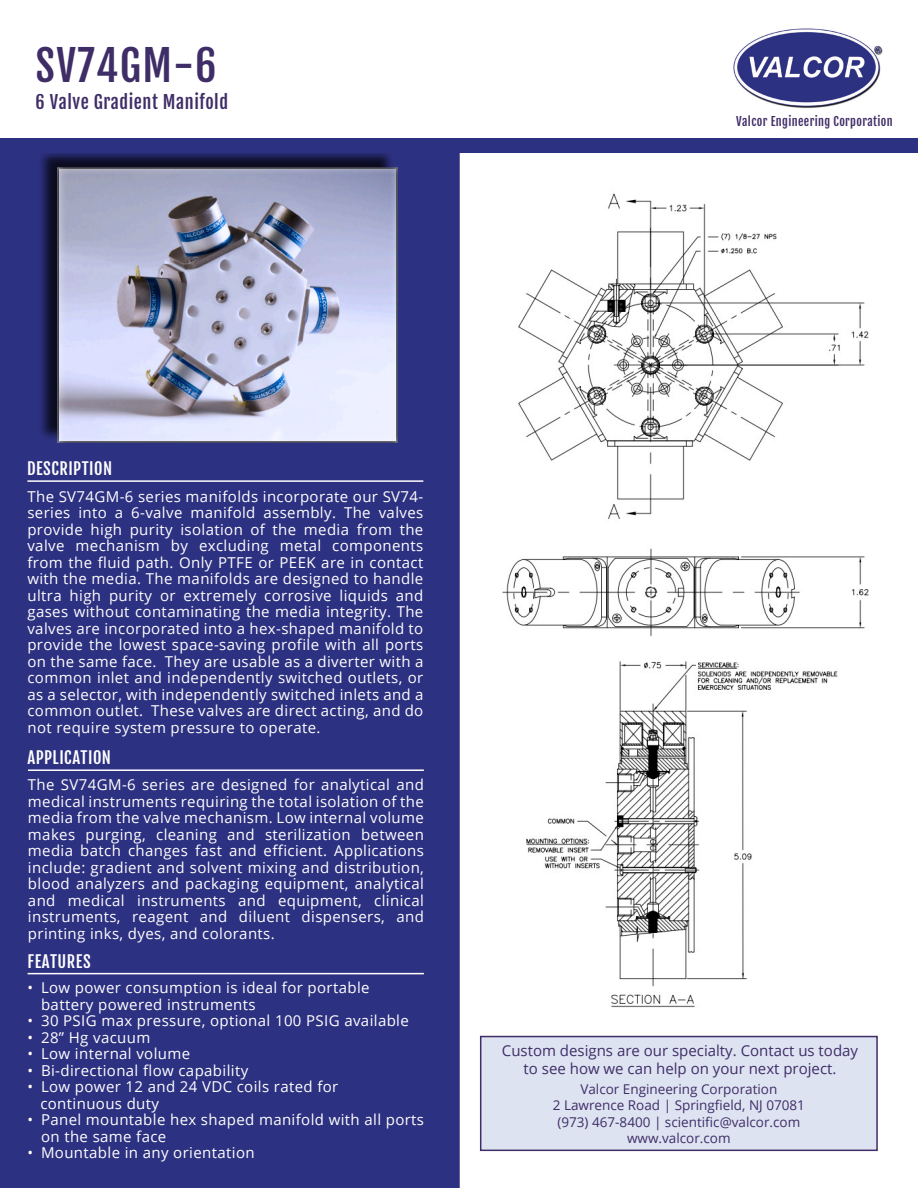
<style>
.page{position:relative;width:918px;height:1188px;background:#fff}
.page>*{position:absolute;margin:0;border:0;box-sizing:border-box;transform-origin:0 0}
.Main_Head{font:42px "Fjalla One";letter-spacing:.03em;color:#3f2d67}
.Subheading{font:18px "Fjalla One";letter-spacing:.03em;color:#3f2d67}
.Desc_Feat_App_HEADER{font:16.5px "Fjalla One";letter-spacing:.03em;color:#fff}
.Grey_bar_HEADER{font:15px/16.5px "Open Sans";letter-spacing:.025em;color:#fff}
.Desc_Feat_App_HEADER-2{font:15px "Open Sans";color:#3f2d67}
.Desc_Feat_App_HEADER-3{font:13.5px "Open Sans";color:#3f2d67}
.Tan_Header_TEXT{font:12px "Fjalla One";letter-spacing:.03em;color:#3f2d67}
</style>
<div class="page">
<div style="left:0;top:153px;width:460px;height:1035px;background:#2d3181"></div>
<div style="left:38px;top:149px;width:357px;height:293px;background:#000;opacity:.75"></div>
<div style="left:57px;top:166px;width:342px;height:278px;background:#fff;opacity:.75"></div>
<img style="left:733px;top:28px;width:150px;height:81px">
<div style="left:0;top:138px;width:918px;height:15px;background:#2d3181"></div>
<hr style="left:27px;top:480px;width:396px;height:2px;background:#fff">
<hr style="left:28px;top:973px;width:396px;height:1px;background:#fff">
<div style="left:480px;top:1036px;width:398px;height:115px;background:#dee3f2;border:2px solid #3f2d67"></div>
<hr style="left:28px;top:769px;width:396px;height:2px;background:#fff">
<img style="left:502px;top:193px;width:367px;height:444px">
<img style="left:526px;top:661px;width:312px;height:347px">
<h1 class="Main_Head" style="left:36px;top:39px;width:182px">SV74GM-6</h1>
<h2 class="Subheading" style="left:36px;top:91px;width:194px">6 Valve Gradient Manifold</h2>
<h2 class="Tan_Header_TEXT" style="left:736px;top:114px;width:158px">Valcor Engineering Corporation</h2>
<h3 class="Desc_Feat_App_HEADER" style="left:27px;top:458px;width:87px">DESCRIPTION</h3>
<h4 class="Grey_bar_HEADER" style="left:27px;top:488px;width:397px;text-align:justify">The SV74GM-6 series manifolds incorporate our SV74- series into a 6-valve manifold assembly. The valves provide high purity isolation of the media from the valve mechanism by excluding metal components from the fluid path. Only PTFE or PEEK are in contact with the media. The manifolds are designed to handle ultra high purity or extremely corrosive liquids and gases without contaminating the media integrity. The valves are incorporated into a hex-shaped manifold to provide the lowest space-saving profile with all ports on the same face. They are usable as a diverter with a common inlet and independently switched outlets, or as a selector, with independently switched inlets and a common outlet. These valves are direct acting, and do not require system pressure to operate.</h4>
<h3 class="Desc_Feat_App_HEADER" style="left:28px;top:747px;width:85px">APPLICATION</h3>
<h4 class="Grey_bar_HEADER" style="left:28px;top:776px;width:397px;text-align:justify">The SV74GM-6 series are designed for analytical and medical instruments requiring the total isolation of the media from the valve mechanism. Low internal volume makes purging, cleaning and sterilization between media batch changes fast and efficient. Applications include: gradient and solvent mixing and distribution, blood analyzers and packaging equipment, analytical and medical instruments and equipment, clinical instruments, reagent and diluent dispensers, and printing inks, dyes, and colorants.</h4>
<h3 class="Desc_Feat_App_HEADER" style="left:28px;top:952px;width:65px">FEATURES</h3>
<p class="Grey_bar_HEADER" style="left:41px;top:979px;width:330px;text-indent:-14px">• Low power consumption is ideal for portable battery powered instruments</p>
<p class="Grey_bar_HEADER" style="left:28px;top:1012px;width:383px">• 30 PSIG max pressure, optional 100 PSIG available</p>
<p class="Grey_bar_HEADER" style="left:28px;top:1029px;width:124px">• 28” Hg vacuum</p>
<p class="Grey_bar_HEADER" style="left:28px;top:1045px;width:164px">• Low internal volume</p>
<p class="Grey_bar_HEADER" style="left:28px;top:1062px;width:222px">• Bi-directional flow capability</p>
<p class="Grey_bar_HEADER" style="left:40px;top:1078px;width:300px;text-indent:-13px">• Low power 12 and 24 VDC coils rated for continuous duty</p>
<p class="Grey_bar_HEADER" style="left:41px;top:1111px;width:385px;text-indent:-14px">• Panel mountable hex shaped manifold with all ports on the same face</p>
<p class="Grey_bar_HEADER" style="left:28px;top:1144px;width:229px">• Mountable in any orientation</p>
<h3 class="Desc_Feat_App_HEADER-2" style="left:502px;top:1041px;width:358px">Custom designs are our specialty. Contact us today</h3>
<h3 class="Desc_Feat_App_HEADER-2" style="left:524px;top:1059px;width:314px">to see how we can help on your next project.</h3>
<h3 class="Desc_Feat_App_HEADER-3" style="left:580px;top:1080px;width:198px">Valcor Engineering Corporation</h3>
<h3 class="Desc_Feat_App_HEADER-3" style="left:553px;top:1096px;width:254px">2 Lawrence Road | Springfield, NJ 07081</h3>
<h3 class="Desc_Feat_App_HEADER-3" style="left:557px;top:1112px;width:244px">(973) 467-8400 | scientific@valcor.com</h3>
<h3 class="Desc_Feat_App_HEADER-3" style="left:627px;top:1129px;width:105px">www.valcor.com</h3>
</div>
